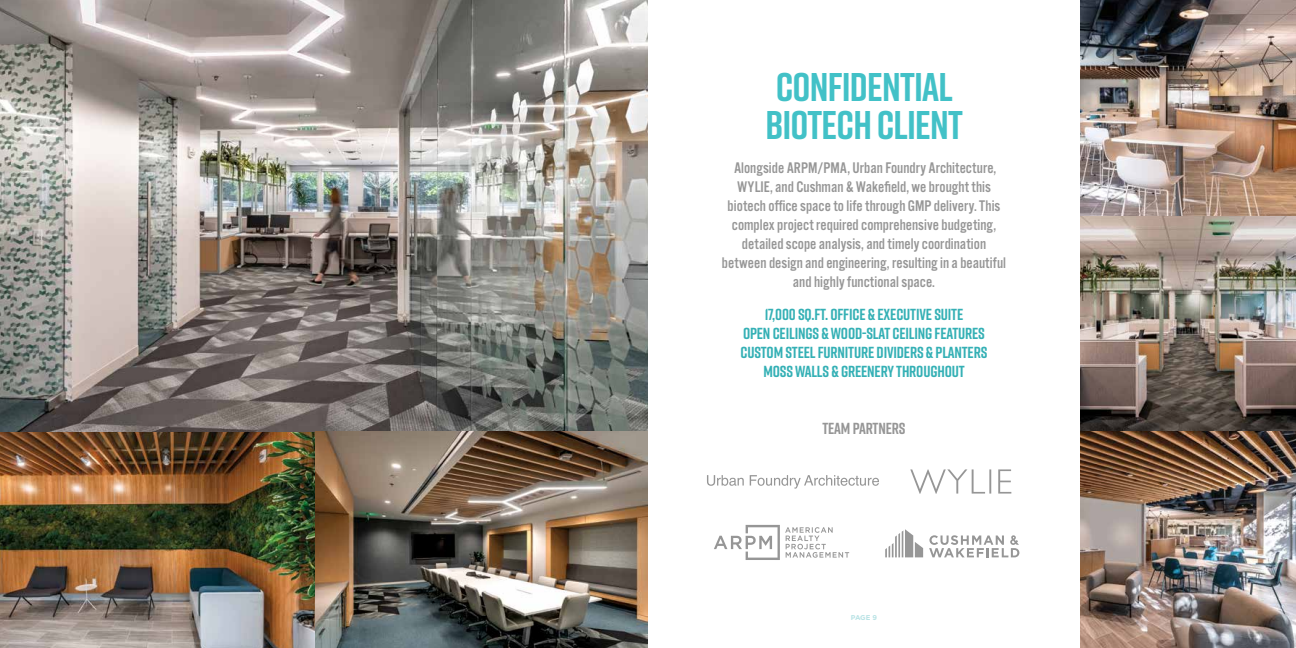
<style>
.page{position:relative;width:1296px;height:648px;background:#fff}
.page>*{position:absolute;margin:0;border:0;box-sizing:border-box;transform-origin:0 0}
.t1{font:700 40px/38px "Rift";letter-spacing:-.02em;color:#42c1c7}
.t2{font:16px/19px "Alternate Got No 3 D";color:#969696;text-align:center}
.t3{font:700 16px/19px "Rift";letter-spacing:-.01em;color:#34b0b5;text-align:center}
.t4{font:700 16px "Rift";letter-spacing:-.01em;color:#969696}
.t5{font:700 7px "Gotham";color:#b9e3e5}
</style>
<div class="page">
<img style="left:1080px;top:216px;width:216px;height:215px">
<img style="left:0;top:432px;width:315px;height:216px">
<img style="left:1080px;top:431px;width:216px;height:217px">
<img style="left:0;top:0;width:648px;height:432px">
<img style="left:1080px;top:0;width:216px;height:216px">
<img style="left:315px;top:432px;width:333px;height:216px">
<img style="left:714px;top:525px;width:135px;height:35px">
<svg style="left:885px;top:529px;width:38px;height:28px"></svg>
<svg style="left:929px;top:535px;width:90px;height:22px"></svg>
<img style="left:910px;top:469px;width:102px;height:25px">
<svg style="left:707px;top:475px;width:172px;height:14px"></svg>
<h1 class="t1" style="left:766px;top:68px;width:199px">CONFIDENTIAL<br>BIOTECH CLIENT</h1>
<p class="t2" style="left:722px;top:158px;width:286px">Alongside ARPM/PMA, Urban Foundry Architecture, WYLIE, and Cushman &amp; Wakefield, we brought this biotech office space to life through GMP delivery. This complex project required comprehensive budgeting, detailed scope analysis, and timely coordination between design and engineering, resulting in a beautiful and highly functional space.</p>
<p class="t3" style="left:741px;top:305px;width:248px">17,000 SQ.FT. OFFICE &amp; EXECUTIVE SUITE<br>OPEN CEILINGS &amp; WOOD-SLAT CEILING FEATURES CUSTOM STEEL FURNITURE DIVIDERS &amp; PLANTERS MOSS WALLS &amp; GREENERY THROUGHOUT</p>
<p class="t4" style="left:822px;top:417px;width:85px">TEAM PARTNERS</p>
<p class="t5" style="left:851px;top:612px;width:28px">PAGE 9</p>
</div>
